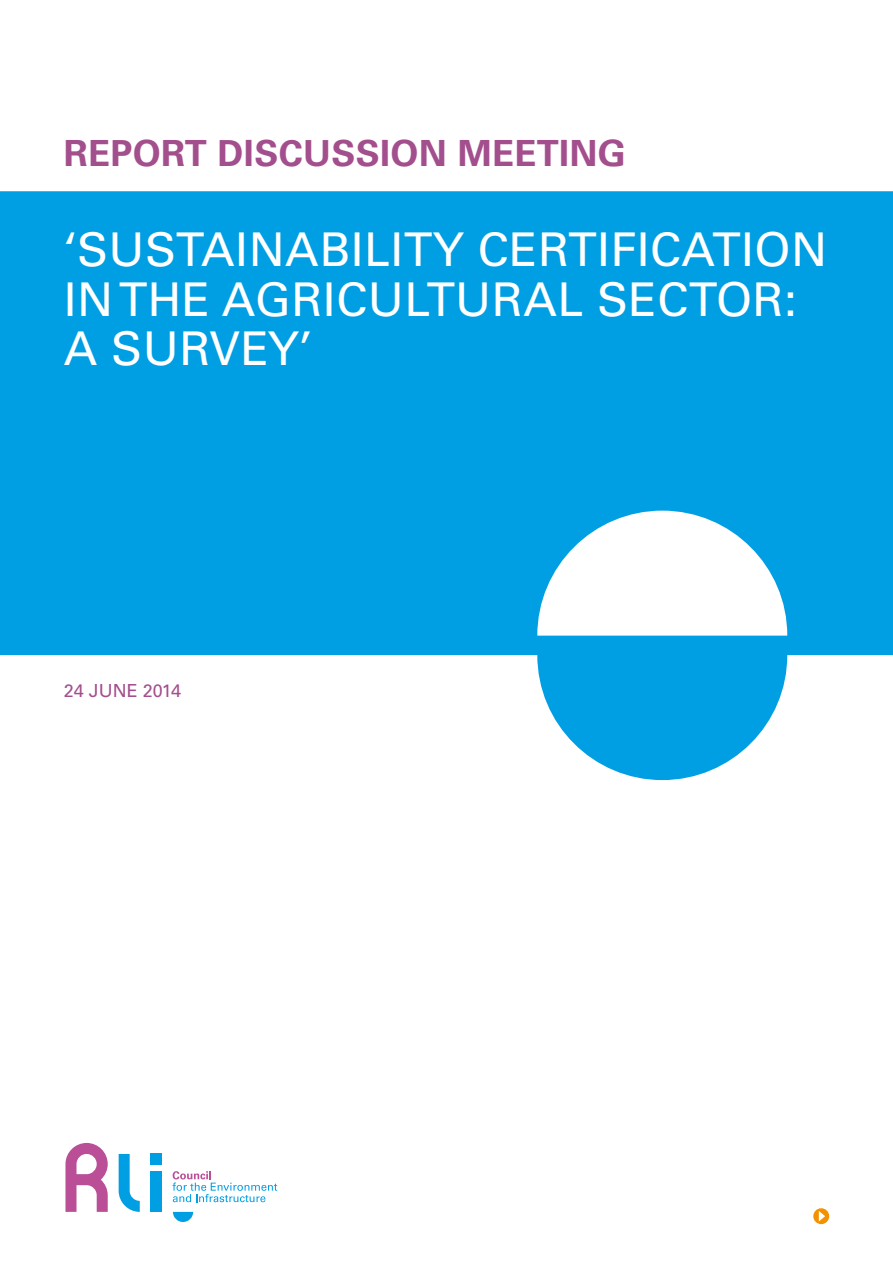
<style>
.page{position:relative;width:893px;height:1263px;background:#fff}
.page>*{position:absolute;margin:0;border:0;box-sizing:border-box;transform-origin:0 0}
.t1{font:46.5px/49.5px "Univers LT Std";letter-spacing:.01em;color:#fff}
.t2{font:700 36px "Univers LT Std";letter-spacing:.01em;color:#a34e8d}
.t3{font:18px "Univers LT Std";color:#a34e8d}
</style>
<div class="page">
<div style="left:151px;top:1171px;width:11px;height:41px;background:#009fe3"></div>
<svg style="left:119px;top:1154px;width:21px;height:58px"></svg>
<svg style="left:65px;top:1143px;width:43px;height:69px"></svg>
<svg style="left:173px;top:1212px;width:20px;height:10px"></svg>
<div style="left:151px;top:1154px;width:11px;height:11px;background:#009fe3"></div>
<svg style="left:172px;top:1171px;width:105px;height:31px"></svg>
<svg style="left:0;top:191px;width:893px;height:589px;fill:#009fe3"></svg>
<svg style="left:813px;top:1208px;width:16px;height:16px"></svg>
<svg style="left:819px;top:1211px;width:6px;height:10px"></svg>
<p class="t2" style="left:64px;top:133px;width:564px">REPORT DISCUSSION MEETING</p>
<p class="t1" style="left:64px;top:225px;width:765px">‘SUSTAINABILITY CERTIFICATION<br>IN THE AGRICULTURAL SECTOR:<br>A SURVEY’</p>
<p class="t3" style="left:64px;top:680px;width:119px">24 JUNE 2014</p>
</div>
